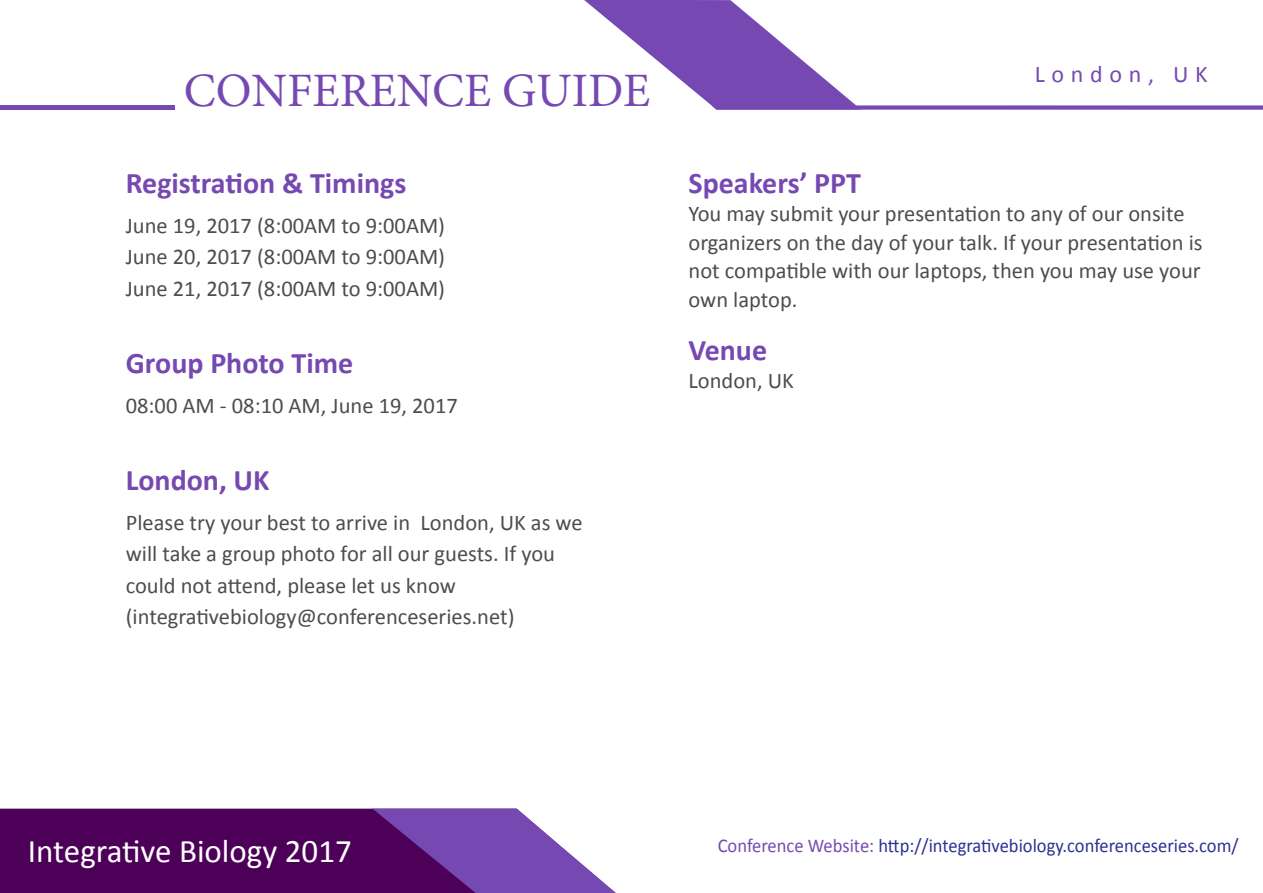
<style>
.page{position:relative;width:1263px;height:893px;background:#fff}
.page>*{position:absolute;margin:0;border:0;box-sizing:border-box;transform-origin:0 0}
.t1{font:48px "Minion Pro";color:#7649b2}
.t2{font:33px "Calibri";color:#fff}
.t3{font:700 30px "Calibri";color:#7649b2}
.t4{font:24px "Calibri";letter-spacing:.28em;color:#7649b2}
.t5{font:22.5px/31.5px "Calibri";color:#4d4d4f}
.t6{font:19.5px "Calibri";color:#2e3092;scale:.95 1}
.s1{color:#7649b2}
</style>
<div class="page">
<div style="left:0;top:809px;width:372px;height:84px;background:#4c0057"></div>
<svg style="left:372px;top:809px;width:244px;height:84px"></svg>
<svg style="left:584px;top:0;width:679px;height:110px"></svg>
<div style="left:0;top:105px;width:174px;height:5px;background:#7649b2"></div>
<h1 class="t1" style="left:184px;top:59px;width:468px">CONFERENCE GUIDE</h1>
<h3 class="t3" style="left:126px;top:164px;width:282px">Registration &amp; Timings</h3>
<p class="t5" style="left:126px;top:210px;width:321px;text-align:justify">June 19, 2017 (8:00AM to 9:00AM)<br>June 20, 2017 (8:00AM to 9:00AM)<br>June 21, 2017 (8:00AM to 9:00AM)</p>
<h3 class="t3" style="left:126px;top:344px;width:229px">Group Photo Time</h3>
<p class="t5" style="left:126px;top:390px;width:334px">08:00 AM - 08:10 AM, June 19, 2017</p>
<h3 class="t3" style="left:126px;top:461px;width:145px">London, UK</h3>
<p class="t5" style="left:126px;top:507px;width:458px">Please try your best to arrive in London, UK as we will take a group photo for all our guests. If you could not attend, please let us know (integrativebiology@conferenceseries.net)</p>
<p class="t4" style="left:1035px;top:59px;width:174px">London, UK</p>
<h3 class="t3" style="left:688px;top:164px;width:174px">Speakers’ PPT</h3>
<p class="t5" style="left:688px;top:200px;width:516px;line-height:28.5px">You may submit your presentation to any of our onsite organizers on the day of your talk. If your presentation is not compatible with our laptops, then you may use your own laptop.</p>
<h3 class="t3" style="left:688px;top:330px;width:80px">Venue</h3>
<p class="t5" style="left:688px;top:365px;width:107px">London, UK</p>
<h2 class="t2" style="left:28px;top:831px;width:325px">Integrative Biology 2017</h2>
<p class="t6" style="left:718px;top:833px;width:550px"><span class="s1">Conference Website:</span> http://integrativebiology.conferenceseries.com/</p>
</div>
